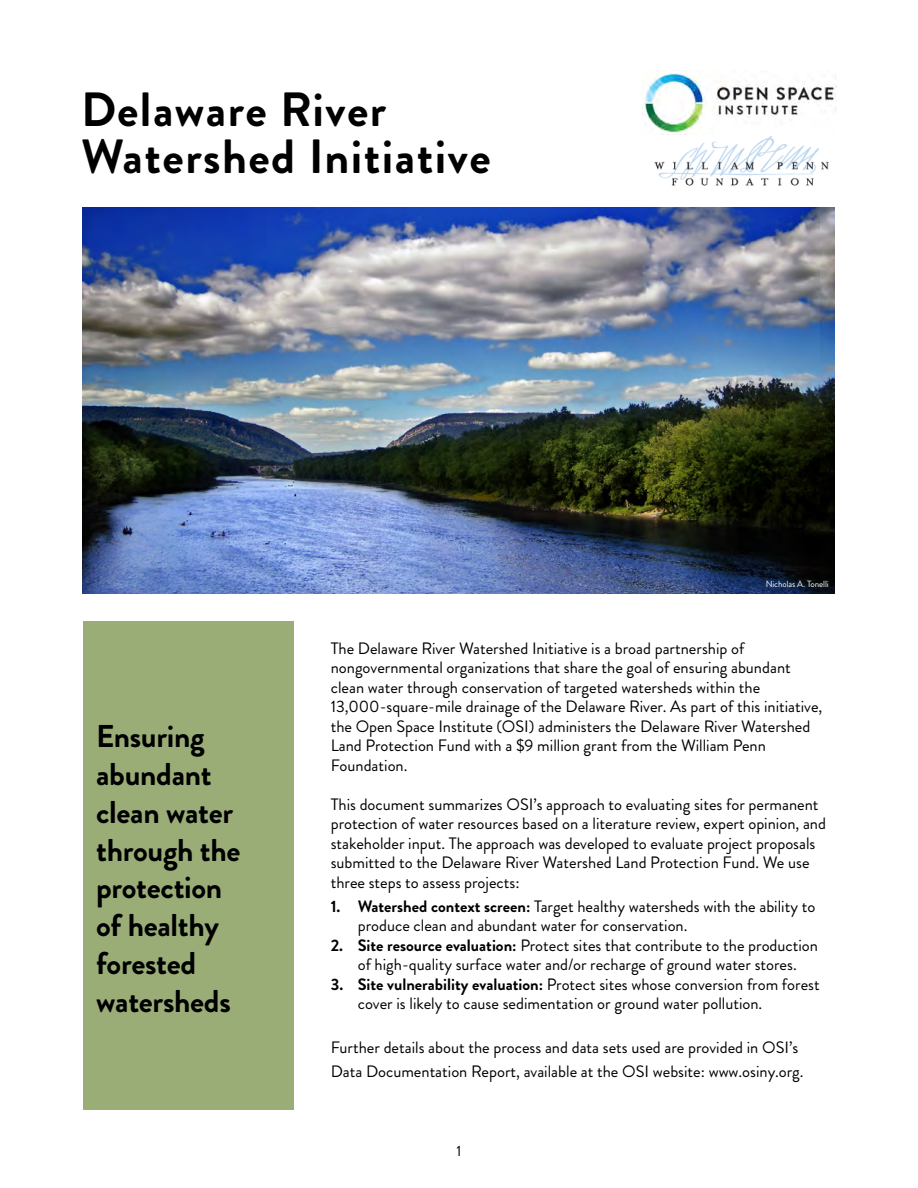
<style>
.page{position:relative;width:918px;height:1188px;background:#fff}
.page>*{position:absolute;margin:0;border:0;box-sizing:border-box;transform-origin:0 0}
.t1{font:700 48px/46.5px "Brandon Grotesque";letter-spacing:.03em;color:#000}
.t2{font:700 31.5px/37.8px "Brandon Grotesque";letter-spacing:-.01em;color:#000}
.t3{font:16.5px/19.5px "Brandon Grotesque";color:#000}
.t4{font:15px "Brandon Grotesque";color:#000}
.t5{font:9px "Brandon Grotesque";letter-spacing:-.01em;color:#fff}
.s1{font-weight:700}
</style>
<div class="page">
<div style="left:83px;top:621px;width:211px;height:488px;background:#9aad77"></div>
<img style="left:654px;top:137px;width:175px;height:49px">
<img style="left:644px;top:72px;width:193px;height:63px">
<img style="left:82px;top:207px;width:753px;height:386px">
<h1 class="t1" style="left:81px;top:87px;width:411px">Delaware River<br>Watershed Initiative</h1>
<p class="t5" style="left:766px;top:578px;width:65px">Nicholas A. Tonelli</p>
<h2 class="t2" style="left:96px;top:718px;width:146px">Ensuring abundant clean water through the protection of healthy forested watersheds</h2>
<p class="t3" style="left:331px;top:639px;width:493px">The Delaware River Watershed Initiative is a broad partnership of nongovernmental organizations that share the goal of ensuring abundant clean water through conservation of targeted watersheds within the 13,000-square-mile drainage of the Delaware River. As part of this initiative, the Open Space Institute (OSI) administers the Delaware River Watershed Land Protection Fund with a $9 million grant from the William Penn Foundation.</p>
<p class="t3" style="left:331px;top:795px;width:497px">This document summarizes OSI’s approach to evaluating sites for permanent protection of water resources based on a literature review, expert opinion, and stakeholder input. The approach was developed to evaluate project proposals submitted to the Delaware River Watershed Land Protection Fund. We use three steps to assess projects:</p>
<p class="t3" style="left:358px;top:897px;width:459px;text-indent:-27px"><span class="s1">1. Watershed context screen:</span> Target healthy watersheds with the ability to produce clean and abundant water for conservation.</p>
<p class="t3" style="left:331px;top:936px;width:489px;text-align:center"><span class="s1">2. Site resource evaluation:</span> Protect sites that contribute to the production of high-quality surface water and/or recharge of ground water stores.</p>
<p class="t3" style="left:358px;top:975px;width:463px;text-indent:-27px"><span class="s1">3. Site vulnerability evaluation:</span> Protect sites whose conversion from forest cover is likely to cause sedimentation or ground water pollution.</p>
<p class="t3" style="left:331px;top:1036px;width:474px;line-height:24px">Further details about the process and data sets used are provided in OSI’s<br>Data Documentation Report, available at the OSI website: www.osiny.org.</p>
<p class="t4" style="left:457px;top:1141px;width:6px">1</p>
</div>
